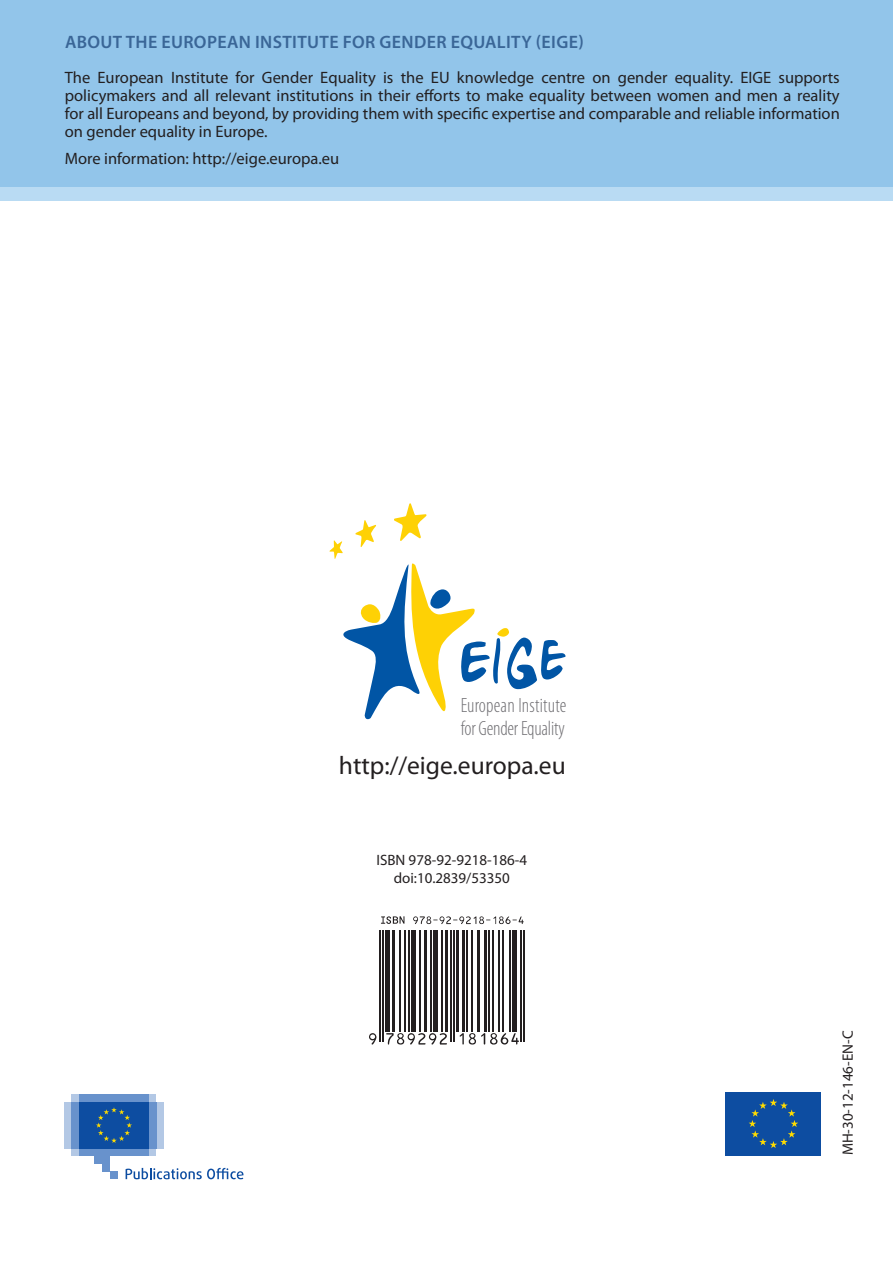
<style>
.page{position:relative;width:893px;height:1263px;background:#fff}
.page>*{position:absolute;margin:0;border:0;box-sizing:border-box;transform-origin:0 0}
._03_-_Text{font:25.5px "Myriad Pro";color:#231f20}
.t1{font:300 condensed 20.7px/23.1px "Myriad Pro";letter-spacing:-.005em;color:#717074}
._01_-_Subtitle{font:600 18px "Myriad Pro";letter-spacing:.02em;color:#3a6697}
._03_-_Text-2{font:16.5px/18px "Myriad Pro";color:#231f20;text-align:justify}
._03_-_Text-3{font:15px "Myriad Pro";color:#231f20}
</style>
<div class="page">
<div style="left:726px;top:1092px;width:95px;height:63px;background:#0d4da1"></div>
<svg style="left:749px;top:1099px;width:49px;height:49px"></svg>
<div style="left:72px;top:1148px;width:84px;height:8px;background:#b3c8e5"></div>
<div style="left:72px;top:1094px;width:84px;height:8px;background:#b3c8e5"></div>
<div style="left:79px;top:1094px;width:70px;height:8px;background:#6892cc"></div>
<div style="left:79px;top:1148px;width:70px;height:8px;background:#6892cc"></div>
<div style="left:149px;top:1102px;width:7px;height:46px;background:#6892cc"></div>
<div style="left:156px;top:1102px;width:8px;height:46px;background:#b3c8e5"></div>
<div style="left:72px;top:1102px;width:7px;height:46px;background:#6892cc"></div>
<div style="left:64px;top:1102px;width:8px;height:46px;background:#b3c8e5"></div>
<div style="left:95px;top:1148px;width:15px;height:16px;background:#6892cc"></div>
<div style="left:102px;top:1148px;width:8px;height:23px;background:#6892cc"></div>
<div style="left:110px;top:1171px;width:8px;height:8px;background:#6892cc"></div>
<div style="left:79px;top:1102px;width:70px;height:46px;background:#0d4da1"></div>
<svg style="left:96px;top:1107px;width:36px;height:36px"></svg>
<svg style="left:126px;top:1168px;width:117px;height:11px"></svg>
<svg style="left:330px;top:503px;width:235px;height:216px"></svg>
<div style="left:0;top:168px;width:893px;height:33px;background:#b9dbf3"></div>
<div style="left:0;top:0;width:893px;height:187px;background:#92c5ea"></div>
<hr style="left:380px;top:930px;width:1px;height:111px;background:#231f20">
<hr style="left:383px;top:930px;width:1px;height:111px;background:#231f20">
<hr style="left:386px;top:930px;width:4px;height:102px;background:#231f20">
<hr style="left:392px;top:930px;width:3px;height:102px;background:#231f20">
<hr style="left:400px;top:930px;width:1px;height:102px;background:#231f20">
<hr style="left:404px;top:930px;width:1px;height:102px;background:#231f20">
<hr style="left:409px;top:930px;width:1px;height:102px;background:#231f20">
<hr style="left:412px;top:930px;width:4px;height:102px;background:#231f20">
<hr style="left:419px;top:930px;width:2px;height:102px;background:#231f20">
<hr style="left:424px;top:930px;width:3px;height:102px;background:#231f20">
<hr style="left:430px;top:930px;width:1px;height:102px;background:#231f20">
<div style="left:433px;top:930px;width:5px;height:102px;background:#231f20"></div>
<hr style="left:441px;top:930px;width:1px;height:102px;background:#231f20">
<hr style="left:445px;top:930px;width:3px;height:102px;background:#231f20">
<hr style="left:450px;top:930px;width:1px;height:111px;background:#231f20">
<hr style="left:453px;top:930px;width:1px;height:111px;background:#231f20">
<hr style="left:456px;top:930px;width:3px;height:102px;background:#231f20">
<hr style="left:462px;top:930px;width:3px;height:102px;background:#231f20">
<hr style="left:467px;top:930px;width:1px;height:102px;background:#231f20">
<hr style="left:471px;top:930px;width:1px;height:102px;background:#231f20">
<hr style="left:477px;top:930px;width:3px;height:102px;background:#231f20">
<hr style="left:483px;top:930px;width:3px;height:102px;background:#231f20">
<hr style="left:488px;top:930px;width:1px;height:102px;background:#231f20">
<hr style="left:493px;top:930px;width:1px;height:102px;background:#231f20">
<hr style="left:499px;top:930px;width:1px;height:102px;background:#231f20">
<hr style="left:502px;top:930px;width:1px;height:102px;background:#231f20">
<hr style="left:510px;top:930px;width:1px;height:102px;background:#231f20">
<div style="left:512px;top:930px;width:5px;height:102px;background:#231f20"></div>
<hr style="left:520px;top:930px;width:2px;height:111px;background:#231f20">
<hr style="left:523px;top:930px;width:1px;height:111px;background:#231f20">
<svg style="left:381px;top:916px;width:23px;height:8px"></svg>
<svg style="left:413px;top:916px;width:111px;height:8px"></svg>
<svg style="left:369px;top:1033px;width:7px;height:11px"></svg>
<svg style="left:386px;top:1033px;width:61px;height:11px"></svg>
<svg style="left:460px;top:1033px;width:59px;height:11px"></svg>
<p class="_01_-_Subtitle" style="left:65px;top:31px;width:520px">ABOUT THE EUROPEAN INSTITUTE FOR GENDER EQUALITY (EIGE)</p>
<p class="_03_-_Text-2" style="left:65px;top:68px;width:776px">The European Institute for Gender Equality is the EU knowledge centre on gender equality. EIGE supports policymakers and all relevant institutions in their efforts to make equality between women and men a reality for all Europeans and beyond, by providing them with specific expertise and comparable and reliable information on gender equality in Europe.</p>
<p class="_03_-_Text-2" style="left:65px;top:149px;width:276px">More information: http://eige.europa.eu</p>
<p class="t1" style="left:461px;top:694px;width:107px">European Institute for Gender Equality</p>
<p class="_03_-_Text" style="left:339px;top:750px;width:228px">http://eige.europa.eu</p>
<p class="_03_-_Text-3" style="left:376px;top:850px;width:152px">ISBN 978-92-9218-186-4</p>
<p class="_03_-_Text-3" style="left:394px;top:868px;width:118px">doi:10.2839/53350</p>
<p class="_03_-_Text-3" style="left:838px;top:1155px;width:126px;rotate:-90deg">MH-30-12-146-EN-C</p>
</div>
